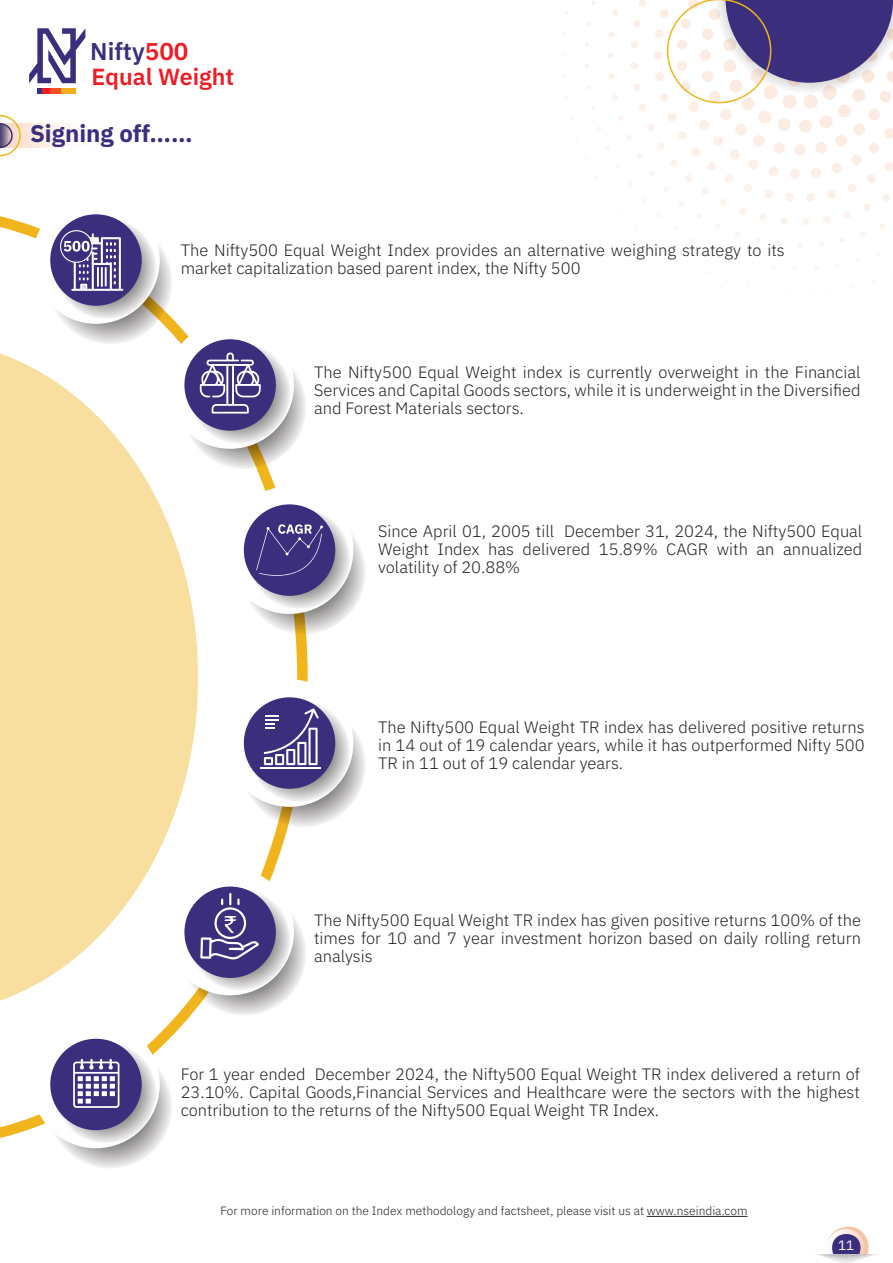
<style>
.page{position:relative;width:893px;height:1263px;background:#fff}
.page>*{position:absolute;margin:0;border:0;box-sizing:border-box;transform-origin:0 0}
.t1{font:600 24.3px "IBM Plex Sans";color:#3a2e7d}
.t2{font:700 24px "IBM Plex Sans";color:#3a2e7d}
.t3{font:600 23.25px "IBM Plex Sans";color:#ed1d24}
.t4{font:300 16.5px/18px "IBM Plex Sans";color:#231f20;text-align:justify}
.t5{font:13.5px "IBM Plex Sans";color:#fff}
.t6{font:300 12px "IBM Plex Sans";color:#231f20}
.s1{color:#ed1d24}
</style>
<div class="page">
<svg style="left:0;top:216px;width:308px;height:922px"></svg>
<svg style="left:607px;top:0;width:286px;height:103px"></svg>
<svg style="left:21px;top:124px;width:46px;height:24px"></svg>
<svg style="left:0;top:115px;width:21px;height:41px"></svg>
<svg style="left:815px;top:1226px;width:62px;height:37px"></svg>
<svg style="left:47px;top:1044px;width:125px;height:125px;background:#cdcbcb"></svg>
<div style="left:32px;top:1021px;width:128px;height:127px;background:#fff;border-radius:50%"></div>
<svg style="left:55px;top:1042px;width:101px;height:101px;background:#cfcdcd"></svg>
<div style="left:50px;top:1039px;width:92px;height:91px;background:#3a2e7d;border-radius:50%"></div>
<svg style="left:73px;top:1059px;width:47px;height:49px"></svg>
<svg style="left:47px;top:219px;width:125px;height:125px;background:#c9c4ba"></svg>
<div style="left:32px;top:196px;width:128px;height:128px;background:#fff;border-radius:50%"></div>
<svg style="left:55px;top:217px;width:101px;height:102px;background:#d1cfcf"></svg>
<div style="left:50px;top:214px;width:92px;height:92px;background:#3a2e7d;border-radius:50%"></div>
<svg style="left:60px;top:230px;width:64px;height:61px"></svg>
<svg style="left:182px;top:344px;width:124px;height:125px;background:#cac4ba"></svg>
<div style="left:166px;top:321px;width:128px;height:128px;background:#fff;border-radius:50%"></div>
<svg style="left:189px;top:342px;width:101px;height:102px;background:#d0cecf"></svg>
<div style="left:184px;top:339px;width:92px;height:92px;background:#3a2e7d;border-radius:50%"></div>
<svg style="left:241px;top:509px;width:125px;height:125px;background:#cbc6bd"></svg>
<div style="left:226px;top:486px;width:127px;height:128px;background:#fff;border-radius:50%"></div>
<svg style="left:248px;top:507px;width:102px;height:102px;background:#d0cecf"></svg>
<div style="left:244px;top:504px;width:91px;height:92px;background:#3a2e7d;border-radius:50%"></div>
<svg style="left:256px;top:524px;width:67px;height:52px"></svg>
<svg style="left:241px;top:702px;width:125px;height:125px;background:#ccc7bf"></svg>
<div style="left:226px;top:679px;width:127px;height:128px;background:#fff;border-radius:50%"></div>
<svg style="left:248px;top:700px;width:102px;height:102px;background:#d0cecf"></svg>
<div style="left:244px;top:697px;width:91px;height:92px;background:#3a2e7d;border-radius:50%"></div>
<hr style="left:260px;top:767px;width:61px;height:2px;background:#fff">
<svg style="left:264px;top:708px;width:55px;height:57px"></svg>
<svg style="left:182px;top:891px;width:124px;height:125px;background:#cbc8c4"></svg>
<div style="left:166px;top:868px;width:128px;height:127px;background:#fff;border-radius:50%"></div>
<svg style="left:189px;top:889px;width:101px;height:101px;background:#cfcdce"></svg>
<div style="left:184px;top:886px;width:92px;height:92px;background:#3a2e7d;border-radius:50%"></div>
<svg style="left:200px;top:893px;width:59px;height:67px"></svg>
<hr style="left:647px;top:1216px;width:100px;height:1px;background:#231f20">
<svg style="left:0;top:340px;width:198px;height:674px;fill:#f8dfa0"></svg>
<svg style="left:200px;top:352px;width:61px;height:62px"></svg>
<div style="left:61px;top:89px;width:15px;height:5px;background:#f1ae1d"></div>
<div style="left:50px;top:89px;width:11px;height:5px;background:#f04f23"></div>
<div style="left:42px;top:89px;width:8px;height:5px;background:#ed1d24"></div>
<svg style="left:37px;top:89px;width:5px;height:5px"></svg>
<svg style="left:29px;top:28px;width:56px;height:55px"></svg>
<h1 class="t1" style="left:90px;top:32px;width:100px">Nifty<span class="s1">500</span></h1>
<h3 class="t3" style="left:91px;top:59px;width:144px">Equal Weight</h3>
<h2 class="t2" style="left:30px;top:115px;width:164px">Signing off……</h2>
<p class="t4" style="left:181px;top:240px;width:606px">The Nifty500 Equal Weight Index provides an alternative weighing strategy to its market capitalization based parent index, the Nifty 500</p>
<p class="t4" style="left:314px;top:361px;width:548px">The Nifty500 Equal Weight index is currently overweight in the Financial Services and Capital Goods sectors, while it is underweight in the Diversified and Forest Materials sectors.</p>
<p class="t4" style="left:378px;top:521px;width:486px">Since April 01, 2005 till December 31, 2024, the Nifty500 Equal Weight Index has delivered 15.89% CAGR with an annualized volatility of 20.88%</p>
<p class="t4" style="left:378px;top:716px;width:488px">The Nifty500 Equal Weight TR index has delivered positive returns in 14 out of 19 calendar years, while it has outperformed Nifty 500<br>TR in 11 out of 19 calendar years.</p>
<p class="t4" style="left:314px;top:910px;width:548px">The Nifty500 Equal Weight TR index has given positive returns 100% of the times for 10 and 7 year investment horizon based on daily rolling return analysis</p>
<p class="t4" style="left:181px;top:1064px;width:681px">For 1 year ended December 2024, the Nifty500 Equal Weight TR index delivered a return of 23.10%. Capital Goods,Financial Services and Healthcare were the sectors with the highest contribution to the returns of the Nifty500 Equal Weight TR Index.</p>
<p class="t6" style="left:221px;top:1201px;width:528px">For more information on the Index methodology and factsheet, please visit us at www.nseindia.com</p>
<p class="t5" style="left:838px;top:1235px;width:18px">11</p>
</div>
